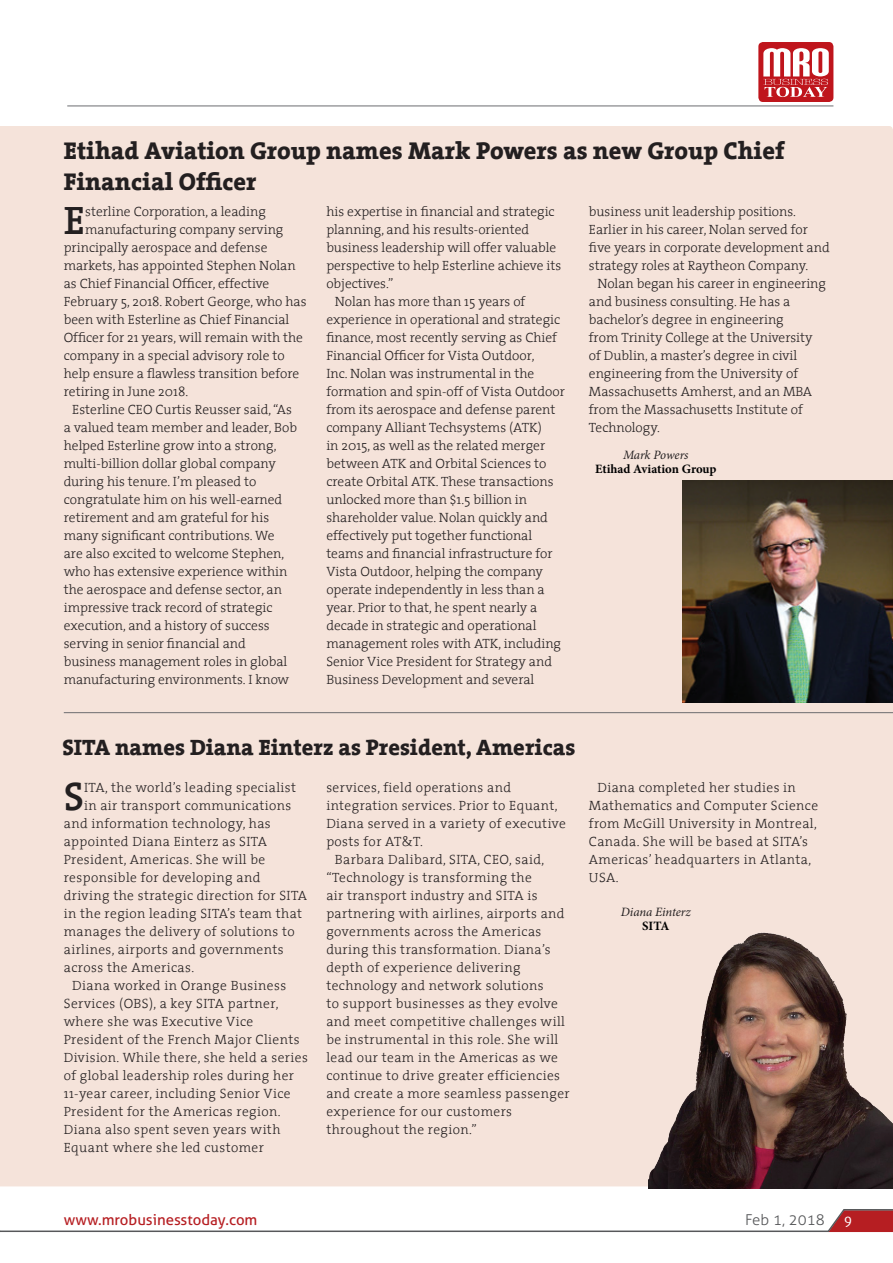
<style>
.page{position:relative;width:893px;height:1263px;background:#fff}
.page>*{position:absolute;margin:0;border:0;box-sizing:border-box;transform-origin:0 0}
.t1{font:600 40.2px "The Serif";color:#231f20}
.t2{font:800 24.45px/30.2px "The Serif";color:#231f20}
.t3{font:800 22.5px "The Serif";color:#231f20}
.t4{font:15px "Aller";color:#b61e22}
.t5{font:300 15px "Aller";color:#57585a}
.t6{font:15px "Dax Pro";color:#fff}
.t7{font:300 13.5px/18px "The Serif";color:#231f20}
.t8{font:300 13.5px/18px "The Serif";letter-spacing:.03em;color:#231f20}
.t9{font:700 12.75px "Minion Pro";letter-spacing:-.005em;color:#000}
.t10{font:italic 12.75px "Minion Pro";letter-spacing:-.01em;color:#231f20}
</style>
<div class="page">
<svg style="left:0;top:1209px;width:893px;height:24px"></svg>
<div style="left:0;top:126px;width:893px;height:1060px;background:#f5e3da"></div>
<hr style="left:67px;top:106px;width:766px;height:1px;background:#6c6d70">
<div style="left:758px;top:42px;width:75px;height:60px;background:#bf151c;border-radius:5px"></div>
<svg style="left:763px;top:48px;width:66px;height:49px"></svg>
<hr style="left:64px;top:712px;width:829px;height:1px;background:#6c6d70">
<img style="left:682px;top:480px;width:211px;height:222px">
<img style="left:648px;top:910px;width:245px;height:278px">
<h2 class="t2" style="left:64px;top:135px;width:722px">Etihad Aviation Group names Mark Powers as new Group Chief<br>Financial Officer</h2>
<h1 class="t1" style="left:64px;top:187px;width:23px">E</h1>
<p class="t7" style="left:85px;top:202px;width:182px">sterline Corporation, a leading</p>
<p class="t7" style="left:85px;top:220px;width:200px">manufacturing company serving</p>
<p class="t7" style="left:64px;top:238px;width:205px">principally aerospace and defense</p>
<p class="t7" style="left:64px;top:256px;width:233px">markets, has appointed Stephen Nolan</p>
<p class="t7" style="left:64px;top:274px;width:207px">as Chief Financial Officer, effective</p>
<p class="t7" style="left:64px;top:292px;width:244px">February 5, 2018. Robert George, who has</p>
<p class="t7" style="left:64px;top:310px;width:227px">been with Esterline as Chief Financial</p>
<p class="t7" style="left:64px;top:328px;width:241px">Officer for 21 years, will remain with the</p>
<p class="t7" style="left:64px;top:346px;width:222px">company in a special advisory role to</p>
<p class="t7" style="left:64px;top:364px;width:237px">help ensure a flawless transition before</p>
<p class="t7" style="left:64px;top:382px;width:126px">retiring in June 2018.</p>
<p class="t7" style="left:72px;top:400px;width:221px">Esterline CEO Curtis Reusser said, “As</p>
<p class="t7" style="left:64px;top:418px;width:235px">a valued team member and leader, Bob</p>
<p class="t7" style="left:64px;top:436px;width:214px">helped Esterline grow into a strong,</p>
<p class="t7" style="left:64px;top:454px;width:214px">multi-billion dollar global company</p>
<p class="t7" style="left:64px;top:472px;width:194px">during his tenure. I’m pleased to</p>
<p class="t7" style="left:64px;top:490px;width:220px">congratulate him on his well-earned</p>
<p class="t7" style="left:64px;top:508px;width:207px">retirement and am grateful for his</p>
<p class="t7" style="left:64px;top:526px;width:212px">many significant contributions. We</p>
<p class="t7" style="left:64px;top:544px;width:222px">are also excited to welcome Stephen,</p>
<p class="t7" style="left:64px;top:562px;width:225px">who has extensive experience within</p>
<p class="t7" style="left:64px;top:580px;width:220px">the aerospace and defense sector, an</p>
<p class="t7" style="left:64px;top:598px;width:210px">impressive track record of strategic</p>
<p class="t7" style="left:64px;top:616px;width:208px">execution, and a history of success</p>
<p class="t7" style="left:64px;top:634px;width:184px">serving in senior financial and</p>
<p class="t7" style="left:64px;top:652px;width:225px">business management roles in global</p>
<p class="t7" style="left:64px;top:670px;width:227px">manufacturing environments. I know</p>
<p class="t7" style="left:326px;top:202px;width:230px">his expertise in financial and strategic</p>
<p class="t7" style="left:326px;top:220px;width:204px">planning, and his results-oriented</p>
<p class="t7" style="left:326px;top:238px;width:232px">business leadership will offer valuable</p>
<p class="t7" style="left:326px;top:256px;width:236px">perspective to help Esterline achieve its</p>
<p class="t7" style="left:326px;top:274px;width:69px">objectives.”</p>
<p class="t7" style="left:335px;top:292px;width:192px">Nolan has more than 15 years of</p>
<p class="t7" style="left:326px;top:310px;width:235px">experience in operational and strategic</p>
<p class="t7" style="left:326px;top:328px;width:232px">finance, most recently serving as Chief</p>
<p class="t7" style="left:326px;top:346px;width:210px">Financial Officer for Vista Outdoor,</p>
<p class="t7" style="left:326px;top:364px;width:209px">Inc. Nolan was instrumental in the</p>
<p class="t7" style="left:326px;top:382px;width:240px">formation and spin-off of Vista Outdoor</p>
<p class="t7" style="left:326px;top:400px;width:231px">from its aerospace and defense parent</p>
<p class="t7" style="left:326px;top:418px;width:217px">company Alliant Techsystems (ATK)</p>
<p class="t7" style="left:326px;top:436px;width:220px">in 2015, as well as the related merger</p>
<p class="t7" style="left:326px;top:454px;width:222px">between ATK and Orbital Sciences to</p>
<p class="t7" style="left:326px;top:472px;width:229px">create Orbital ATK. These transactions</p>
<p class="t7" style="left:326px;top:490px;width:202px">unlocked more than $1.5 billion in</p>
<p class="t7" style="left:326px;top:508px;width:223px">shareholder value. Nolan quickly and</p>
<p class="t7" style="left:326px;top:526px;width:207px">effectively put together functional</p>
<p class="t7" style="left:326px;top:544px;width:228px">teams and financial infrastructure for</p>
<p class="t7" style="left:326px;top:562px;width:218px">Vista Outdoor, helping the company</p>
<p class="t7" style="left:326px;top:580px;width:220px">operate independently in less than a</p>
<p class="t7" style="left:326px;top:598px;width:212px">year. Prior to that, he spent nearly a</p>
<p class="t7" style="left:326px;top:616px;width:212px">decade in strategic and operational</p>
<p class="t7" style="left:326px;top:634px;width:236px">management roles with ATK, including</p>
<p class="t7" style="left:326px;top:652px;width:227px">Senior Vice President for Strategy and</p>
<p class="t7" style="left:326px;top:670px;width:209px">Business Development and several</p>
<p class="t7" style="left:589px;top:202px;width:242px">business unit leadership positions.<br>Earlier in his career, Nolan served for five years in corporate development and strategy roles at Raytheon Company.</p>
<p class="t7" style="left:589px;top:274px;width:239px;text-indent:9px">Nolan began his career in engineering and business consulting. He has a bachelor’s degree in engineering<br>from Trinity College at the University of Dublin, a master’s degree in civil engineering from the University of Massachusetts Amherst, and an MBA from the Massachusetts Institute of Technology.</p>
<p class="t10" style="left:623px;top:446px;width:67px">Mark Powers</p>
<p class="t9" style="left:595px;top:460px;width:123px">Etihad Aviation Group</p>
<h3 class="t3" style="left:63px;top:728px;width:514px">SITA names Diana Einterz as President, Americas</h3>
<h1 class="t1" style="left:64px;top:763px;width:22px">S</h1>
<p class="t8" style="left:84px;top:778px;width:214px">ITA, the world’s leading specialist</p>
<p class="t8" style="left:84px;top:796px;width:209px">in air transport communications</p>
<p class="t8" style="left:64px;top:814px;width:208px">and information technology, has</p>
<p class="t8" style="left:64px;top:832px;width:205px">appointed Diana Einterz as SITA</p>
<p class="t8" style="left:64px;top:850px;width:203px">President, Americas. She will be</p>
<p class="t8" style="left:64px;top:868px;width:198px">responsible for developing and</p>
<p class="t8" style="left:64px;top:886px;width:245px">driving the strategic direction for SITA</p>
<p class="t8" style="left:64px;top:904px;width:240px">in the region leading SITA’s team that</p>
<p class="t8" style="left:64px;top:922px;width:233px">manages the delivery of solutions to</p>
<p class="t8" style="left:64px;top:940px;width:221px">airlines, airports and governments</p>
<p class="t8" style="left:64px;top:958px;width:132px">across the Americas.</p>
<p class="t8" style="left:72px;top:976px;width:215px">Diana worked in Orange Business</p>
<p class="t8" style="left:64px;top:994px;width:216px">Services (OBS), a key SITA partner,</p>
<p class="t8" style="left:64px;top:1012px;width:191px">where she was Executive Vice</p>
<p class="t8" style="left:64px;top:1030px;width:237px">President of the French Major Clients</p>
<p class="t8" style="left:64px;top:1048px;width:246px">Division. While there, she held a series</p>
<p class="t8" style="left:64px;top:1066px;width:232px">of global leadership roles during her</p>
<p class="t8" style="left:64px;top:1084px;width:228px">11-year career, including Senior Vice</p>
<p class="t8" style="left:64px;top:1102px;width:218px">President for the Americas region.</p>
<p class="t8" style="left:64px;top:1120px;width:218px">Diana also spent seven years with</p>
<p class="t8" style="left:64px;top:1138px;width:202px">Equant where she led customer</p>
<p class="t8" style="left:326px;top:778px;width:186px">services, field operations and</p>
<p class="t8" style="left:326px;top:796px;width:233px">integration services. Prior to Equant,</p>
<p class="t8" style="left:326px;top:814px;width:241px">Diana served in a variety of executive</p>
<p class="t8" style="left:326px;top:832px;width:98px">posts for AT&amp;T.</p>
<p class="t8" style="left:335px;top:850px;width:211px">Barbara Dalibard, SITA, CEO, said,</p>
<p class="t8" style="left:326px;top:868px;width:207px">“Technology is transforming the</p>
<p class="t8" style="left:326px;top:886px;width:213px">air transport industry and SITA is</p>
<p class="t8" style="left:326px;top:904px;width:240px">partnering with airlines, airports and</p>
<p class="t8" style="left:326px;top:922px;width:217px">governments across the Americas</p>
<p class="t8" style="left:326px;top:940px;width:226px">during this transformation. Diana’s</p>
<p class="t8" style="left:326px;top:958px;width:196px">depth of experience delivering</p>
<p class="t8" style="left:326px;top:976px;width:219px">technology and network solutions</p>
<p class="t8" style="left:326px;top:994px;width:233px">to support businesses as they evolve</p>
<p class="t8" style="left:326px;top:1012px;width:240px">and meet competitive challenges will</p>
<p class="t8" style="left:326px;top:1030px;width:233px">be instrumental in this role. She will</p>
<p class="t8" style="left:326px;top:1048px;width:233px">lead our team in the Americas as we</p>
<p class="t8" style="left:326px;top:1066px;width:235px">continue to drive greater efficiencies</p>
<p class="t8" style="left:326px;top:1084px;width:245px">and create a more seamless passenger</p>
<p class="t8" style="left:326px;top:1102px;width:187px">experience for our customers</p>
<p class="t8" style="left:326px;top:1120px;width:152px">throughout the region.”</p>
<p class="t8" style="left:589px;top:778px;width:231px;text-indent:9px">Diana completed her studies in<br>Mathematics and Computer Science from McGill University in Montreal,<br>Canada. She will be based at SITA’s<br>Americas’ headquarters in Atlanta,<br>USA.</p>
<p class="t10" style="left:621px;top:903px;width:72px">Diana Einterz</p>
<p class="t9" style="left:642px;top:917px;width:29px">SITA</p>
<p class="t4" style="left:64px;top:1211px;width:195px">www.mrobusinesstoday.com</p>
<p class="t5" style="left:745px;top:1211px;width:81px">Feb 1, 2018</p>
<p class="t6" style="left:844px;top:1212px;width:9px">9</p>
</div>
